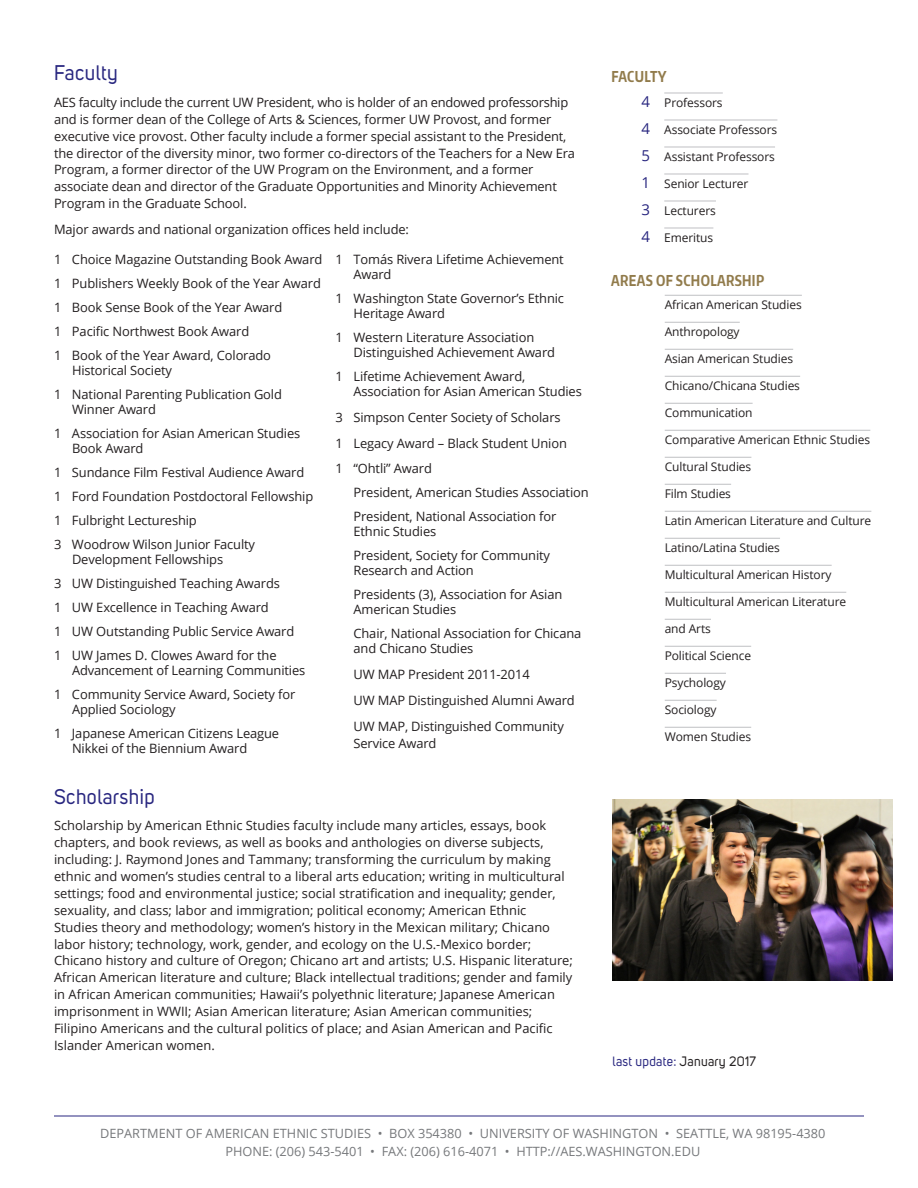
<style>
.page{position:relative;width:918px;height:1188px;background:#fff}
.page>*{position:absolute;margin:0;border:0;box-sizing:border-box;transform-origin:0 0}
.Header_body{font:21px "Uni Sans";letter-spacing:.025em;color:#292780;scale:.95 1}
.Sidebar_Titles{font:700 15px "Encode Sans Compressed";letter-spacing:.025em;color:#917b4b;scale:.95 1}
.Sidebar_numbers{font:15px "Open Sans";color:#292780}
.Header_body-2{font:13.5px "Uni Sans";letter-spacing:.025em;color:#292780;scale:.95 1}
.Body_main{font:12.9px/16.8px "Open Sans";color:#231f20}
.Body_hanging_indent{font:12.9px/15px "Open Sans";letter-spacing:-.01em;color:#231f20}
.Address{font:12.75px "Open Sans";color:#76787b}
.Sidebar_Text{font:12px "Open Sans";letter-spacing:-.01em;color:#231f20}
.s1{color:#231f20}
</style>
<div class="page">
<hr style="left:54px;top:1116px;width:810px;height:1px;background:#292780">
<img style="left:612px;top:800px;width:280px;height:181px">
<hr style="left:664px;top:93px;width:59px;height:1px;background:#bfc0c3">
<hr style="left:664px;top:120px;width:113px;height:1px;background:#bfc0c3">
<hr style="left:664px;top:147px;width:111px;height:1px;background:#bfc0c3">
<hr style="left:664px;top:174px;width:85px;height:1px;background:#bfc0c3">
<hr style="left:664px;top:201px;width:52px;height:1px;background:#bfc0c3">
<hr style="left:664px;top:228px;width:49px;height:1px;background:#bfc0c3">
<hr style="left:665px;top:295px;width:137px;height:1px;background:#bfc0c3">
<hr style="left:665px;top:322px;width:75px;height:1px;background:#bfc0c3">
<hr style="left:665px;top:349px;width:128px;height:1px;background:#bfc0c3">
<hr style="left:665px;top:376px;width:135px;height:1px;background:#bfc0c3">
<hr style="left:665px;top:403px;width:88px;height:1px;background:#bfc0c3">
<hr style="left:665px;top:430px;width:205px;height:1px;background:#bfc0c3">
<hr style="left:665px;top:457px;width:86px;height:1px;background:#bfc0c3">
<hr style="left:665px;top:484px;width:66px;height:1px;background:#bfc0c3">
<hr style="left:665px;top:511px;width:206px;height:1px;background:#bfc0c3">
<hr style="left:665px;top:538px;width:115px;height:1px;background:#bfc0c3">
<hr style="left:665px;top:565px;width:167px;height:1px;background:#bfc0c3">
<hr style="left:665px;top:592px;width:181px;height:1px;background:#bfc0c3">
<hr style="left:665px;top:619px;width:46px;height:1px;background:#bfc0c3">
<hr style="left:665px;top:646px;width:86px;height:1px;background:#bfc0c3">
<hr style="left:665px;top:673px;width:61px;height:1px;background:#bfc0c3">
<hr style="left:665px;top:700px;width:52px;height:1px;background:#bfc0c3">
<hr style="left:665px;top:727px;width:86px;height:1px;background:#bfc0c3">
<p class="Header_body" style="left:54px;top:61px;width:69px">Faculty</p>
<p class="Body_main" style="left:54px;top:94px;width:523px">AES faculty include the current UW President, who is holder of an endowed professorship and is former dean of the College of Arts &amp; Sciences, former UW Provost, and former executive vice provost. Other faculty include a former special assistant to the President, the director of the diversity minor, two former co-directors of the Teachers for a New Era Program, a former director of the UW Program on the Environment, and a former associate dean and director of the Graduate Opportunities and Minority Achievement Program in the Graduate School.</p>
<p class="Body_main" style="left:54px;top:221px;width:357px">Major awards and national organization offices held include:</p>
<p class="Body_hanging_indent" style="left:54px;top:251px;width:270px">1 Choice Magazine Outstanding Book Award</p>
<p class="Body_hanging_indent" style="left:54px;top:275px;width:268px">1 Publishers Weekly Book of the Year Award</p>
<p class="Body_hanging_indent" style="left:54px;top:299px;width:230px">1 Book Sense Book of the Year Award</p>
<p class="Body_hanging_indent" style="left:54px;top:323px;width:197px">1 Pacific Northwest Book Award</p>
<p class="Body_hanging_indent" style="left:72px;top:347px;width:201px;text-indent:-18px">1 Book of the Year Award, Colorado<br>Historical Society</p>
<p class="Body_hanging_indent" style="left:72px;top:386px;width:212px;text-indent:-18px">1 National Parenting Publication Gold<br>Winner Award</p>
<p class="Body_hanging_indent" style="left:72px;top:425px;width:230px;text-indent:-18px">1 Association for Asian American Studies<br>Book Award</p>
<p class="Body_hanging_indent" style="left:54px;top:464px;width:252px">1 Sundance Film Festival Audience Award</p>
<p class="Body_hanging_indent" style="left:54px;top:488px;width:261px">1 Ford Foundation Postdoctoral Fellowship</p>
<p class="Body_hanging_indent" style="left:54px;top:512px;width:144px">1 Fulbright Lectureship</p>
<p class="Body_hanging_indent" style="left:72px;top:536px;width:185px;text-indent:-18px">3 Woodrow Wilson Junior Faculty<br>Development Fellowships</p>
<p class="Body_hanging_indent" style="left:54px;top:575px;width:227px">3 UW Distinguished Teaching Awards</p>
<p class="Body_hanging_indent" style="left:54px;top:599px;width:216px">1 UW Excellence in Teaching Award</p>
<p class="Body_hanging_indent" style="left:54px;top:623px;width:242px">1 UW Outstanding Public Service Award</p>
<p class="Body_hanging_indent" style="left:72px;top:647px;width:235px;text-indent:-18px">1 UW James D. Clowes Award for the<br>Advancement of Learning Communities</p>
<p class="Body_hanging_indent" style="left:72px;top:686px;width:225px;text-indent:-18px">1 Community Service Award, Society for<br>Applied Sociology</p>
<p class="Body_hanging_indent" style="left:72px;top:725px;width:209px;text-indent:-18px">1 Japanese American Citizens League<br>Nikkei of the Biennium Award</p>
<p class="Body_hanging_indent" style="left:354px;top:251px;width:212px;text-indent:-18px">1 Tomás Rivera Lifetime Achievement<br>Award</p>
<p class="Body_hanging_indent" style="left:354px;top:290px;width:212px;text-indent:-18px">1 Washington State Governor’s Ethnic<br>Heritage Award</p>
<p class="Body_hanging_indent" style="left:354px;top:329px;width:203px;text-indent:-18px">1 Western Literature Association<br>Distinguished Achievement Award</p>
<p class="Body_hanging_indent" style="left:354px;top:368px;width:230px;text-indent:-18px">1 Lifetime Achievement Award,<br>Association for Asian American Studies</p>
<p class="Body_hanging_indent" style="left:336px;top:409px;width:227px">3 Simpson Center Society of Scholars</p>
<p class="Body_hanging_indent" style="left:336px;top:435px;width:233px">1 Legacy Award – Black Student Union</p>
<p class="Body_hanging_indent" style="left:336px;top:461px;width:98px">1 “Ohtli” Award</p>
<p class="Body_hanging_indent" style="left:354px;top:485px;width:237px">President, American Studies Association</p>
<p class="Body_hanging_indent" style="left:354px;top:509px;width:204px">President, National Association for<br>Ethnic Studies</p>
<p class="Body_hanging_indent" style="left:354px;top:548px;width:198px">President, Society for Community<br>Research and Action</p>
<p class="Body_hanging_indent" style="left:354px;top:587px;width:210px">Presidents (3), Association for Asian<br>American Studies</p>
<p class="Body_hanging_indent" style="left:354px;top:626px;width:229px">Chair, National Association for Chicana and Chicano Studies</p>
<p class="Body_hanging_indent" style="left:354px;top:667px;width:178px">UW MAP President 2011-2014</p>
<p class="Body_hanging_indent" style="left:354px;top:693px;width:223px">UW MAP Distinguished Alumni Award</p>
<p class="Body_hanging_indent" style="left:354px;top:718px;width:212px;line-height:16.8px">UW MAP, Distinguished Community<br>Service Award</p>
<p class="Header_body" style="left:54px;top:784px;width:107px">Scholarship</p>
<p class="Body_main" style="left:54px;top:817px;width:520px">Scholarship by American Ethnic Studies faculty include many articles, essays, book chapters, and book reviews, as well as books and anthologies on diverse subjects, including: J. Raymond Jones and Tammany; transforming the curriculum by making ethnic and women’s studies central to a liberal arts education; writing in multicultural settings; food and environmental justice; social stratification and inequality; gender, sexuality, and class; labor and immigration; political economy; American Ethnic Studies theory and methodology; women’s history in the Mexican military; Chicano labor history; technology, work, gender, and ecology on the U.S.-Mexico border; Chicano history and culture of Oregon; Chicano art and artists; U.S. Hispanic literature; African American literature and culture; Black intellectual traditions; gender and family in African American communities; Hawaii’s polyethnic literature; Japanese American imprisonment in WWII; Asian American literature; Asian American communities; Filipino Americans and the cultural politics of place; and Asian American and Pacific Islander American women.</p>
<p class="Sidebar_Titles" style="left:612px;top:67px;width:59px">FACULTY</p>
<p class="Sidebar_numbers" style="left:641px;top:92px;width:10px">4</p>
<p class="Sidebar_numbers" style="left:641px;top:119px;width:10px">4</p>
<p class="Sidebar_numbers" style="left:641px;top:146px;width:10px">5</p>
<p class="Sidebar_numbers" style="left:641px;top:173px;width:10px">1</p>
<p class="Sidebar_numbers" style="left:641px;top:200px;width:10px">3</p>
<p class="Sidebar_numbers" style="left:641px;top:227px;width:10px">4</p>
<p class="Sidebar_Text" style="left:664px;top:94px;width:60px">Professors</p>
<p class="Sidebar_Text" style="left:664px;top:121px;width:115px">Associate Professors</p>
<p class="Sidebar_Text" style="left:664px;top:148px;width:112px">Assistant Professors</p>
<p class="Sidebar_Text" style="left:664px;top:175px;width:86px">Senior Lecturer</p>
<p class="Sidebar_Text" style="left:664px;top:202px;width:53px">Lecturers</p>
<p class="Sidebar_Text" style="left:664px;top:229px;width:50px">Emeritus</p>
<p class="Sidebar_Titles" style="left:611px;top:270px;width:162px">AREAS OF SCHOLARSHIP</p>
<p class="Sidebar_Text" style="left:665px;top:296px;width:139px">African American Studies</p>
<p class="Sidebar_Text" style="left:665px;top:323px;width:76px">Anthropology</p>
<p class="Sidebar_Text" style="left:665px;top:350px;width:130px">Asian American Studies</p>
<p class="Sidebar_Text" style="left:665px;top:377px;width:137px">Chicano/Chicana Studies</p>
<p class="Sidebar_Text" style="left:665px;top:404px;width:89px">Communication</p>
<p class="Sidebar_Text" style="left:665px;top:431px;width:207px">Comparative American Ethnic Studies</p>
<p class="Sidebar_Text" style="left:665px;top:458px;width:88px">Cultural Studies</p>
<p class="Sidebar_Text" style="left:665px;top:485px;width:68px">Film Studies</p>
<p class="Sidebar_Text" style="left:665px;top:512px;width:208px">Latin American Literature and Culture</p>
<p class="Sidebar_Text" style="left:665px;top:539px;width:117px">Latino/Latina Studies</p>
<p class="Sidebar_Text" style="left:665px;top:566px;width:168px">Multicultural American History</p>
<p class="Sidebar_Text" style="left:665px;top:593px;width:183px">Multicultural American Literature</p>
<p class="Sidebar_Text" style="left:665px;top:620px;width:48px">and Arts</p>
<p class="Sidebar_Text" style="left:665px;top:647px;width:88px">Political Science</p>
<p class="Sidebar_Text" style="left:665px;top:674px;width:63px">Psychology</p>
<p class="Sidebar_Text" style="left:665px;top:701px;width:53px">Sociology</p>
<p class="Sidebar_Text" style="left:665px;top:728px;width:88px">Women Studies</p>
<p class="Header_body-2" style="left:613px;top:1053px;width:152px">last update: <span class="s1">January 2017</span></p>
<p class="Address" style="left:100px;top:1124px;width:727px">DEPARTMENT OF AMERICAN ETHNIC STUDIES • BOX 354380 • UNIVERSITY OF WASHINGTON • SEATTLE, WA 98195-4380</p>
<p class="Address" style="left:225px;top:1142px;width:476px">PHONE: (206) 543-5401 • FAX: (206) 616-4071 • HTTP://AES.WASHINGTON.EDU</p>
</div>
